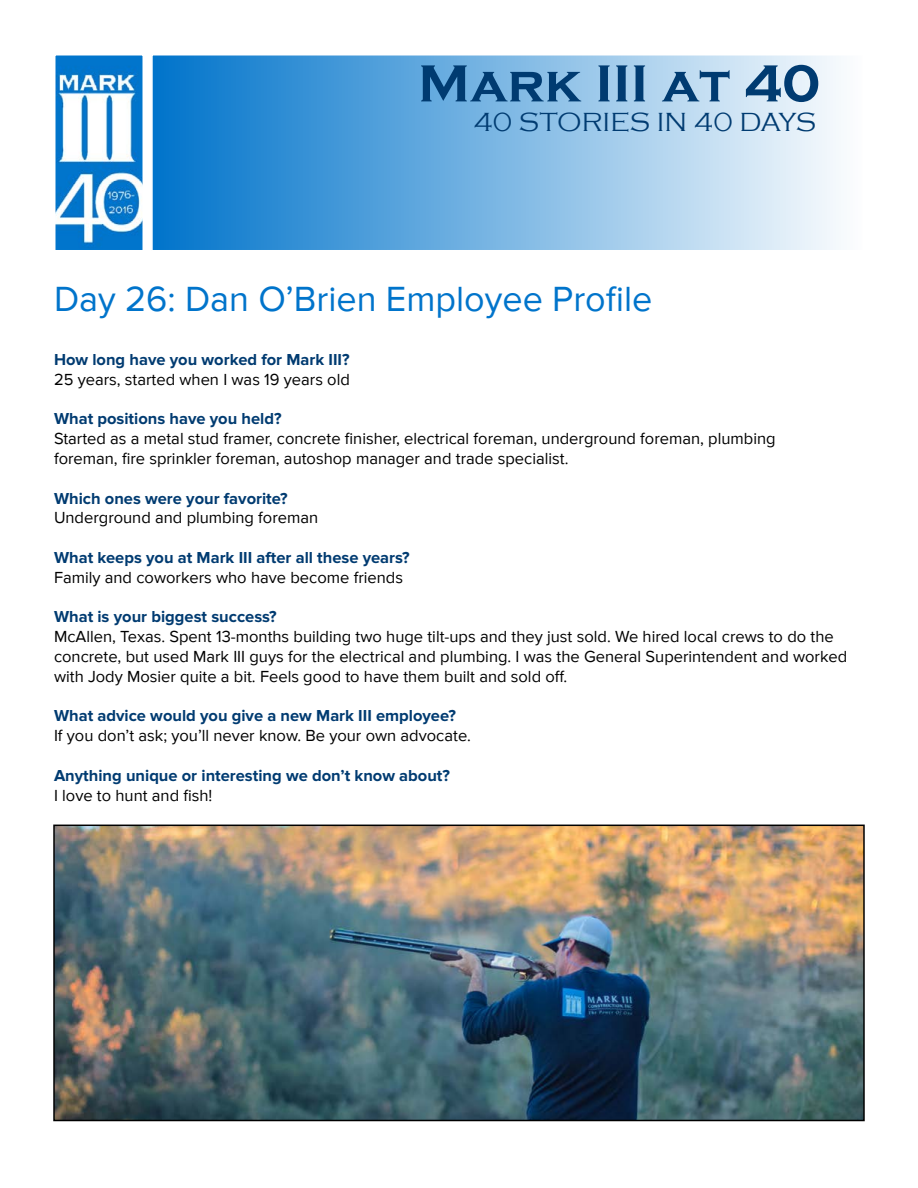
<style>
.page{position:relative;width:918px;height:1188px;background:#fff}
.page>*{position:absolute;margin:0;border:0;box-sizing:border-box;transform-origin:0 0}
.t1{font:700 54px "Copperplate Gothic";color:#003b71}
.t2{font:36px "Proxima Nova";color:#0074cb}
.t3{font:300 27px "Copperplate Gothic";color:#003b71}
.t4{font:16.5px/19.8px "Proxima Nova";color:#000}
.t5{font:700 16.5px "Proxima Nova";color:#003b71}
</style>
<div class="page">
<div style="left:151px;top:54px;width:713px;height:197px;background:linear-gradient(to right,#0073ca,#fdfefe);border:2px solid #fff"></div>
<img style="left:57px;top:57px;width:84px;height:191px">
<div style="left:54px;top:54px;width:90px;height:197px;border:2px solid #fff"></div>
<img style="left:56px;top:828px;width:806px;height:290px">
<div style="left:53px;top:825px;width:812px;height:296px;border:2px solid #000"></div>
<h1 class="t1" style="left:418px;top:54px;width:404px">Mark III at 40</h1>
<h3 class="t3" style="left:473px;top:107px;width:344px">40 STORIES IN 40 DAYS</h3>
<h2 class="t2" style="left:54px;top:278px;width:600px">Day 26: Dan O’Brien Employee Profile</h2>
<p class="t5" style="left:54px;top:350px;width:297px">How long have you worked for Mark III?</p>
<p class="t4" style="left:54px;top:370px;width:297px">25 years, started when I was 19 years old</p>
<p class="t5" style="left:54px;top:409px;width:229px">What positions have you held?</p>
<p class="t4" style="left:54px;top:429px;width:723px">Started as a metal stud framer, concrete finisher, electrical foreman, underground foreman, plumbing foreman, fire sprinkler foreman, autoshop manager and trade specialist.</p>
<p class="t5" style="left:54px;top:489px;width:235px">Which ones were your favorite?</p>
<p class="t4" style="left:54px;top:509px;width:266px">Underground and plumbing foreman</p>
<p class="t5" style="left:54px;top:548px;width:357px">What keeps you at Mark III after all these years?</p>
<p class="t4" style="left:54px;top:568px;width:351px">Family and coworkers who have become friends</p>
<p class="t5" style="left:54px;top:607px;width:224px">What is your biggest success?</p>
<p class="t4" style="left:54px;top:627px;width:795px">McAllen, Texas. Spent 13-months building two huge tilt-ups and they just sold. We hired local crews to do the concrete, but used Mark III guys for the electrical and plumbing. I was the General Superintendent and worked with Jody Mosier quite a bit. Feels good to have them built and sold off.</p>
<p class="t5" style="left:54px;top:706px;width:404px">What advice would you give a new Mark III employee?</p>
<p class="t4" style="left:54px;top:726px;width:418px">If you don’t ask; you’ll never know. Be your own advocate.</p>
<p class="t5" style="left:54px;top:766px;width:398px">Anything unique or interesting we don’t know about?</p>
<p class="t4" style="left:54px;top:786px;width:160px">I love to hunt and fish!</p>
</div>
